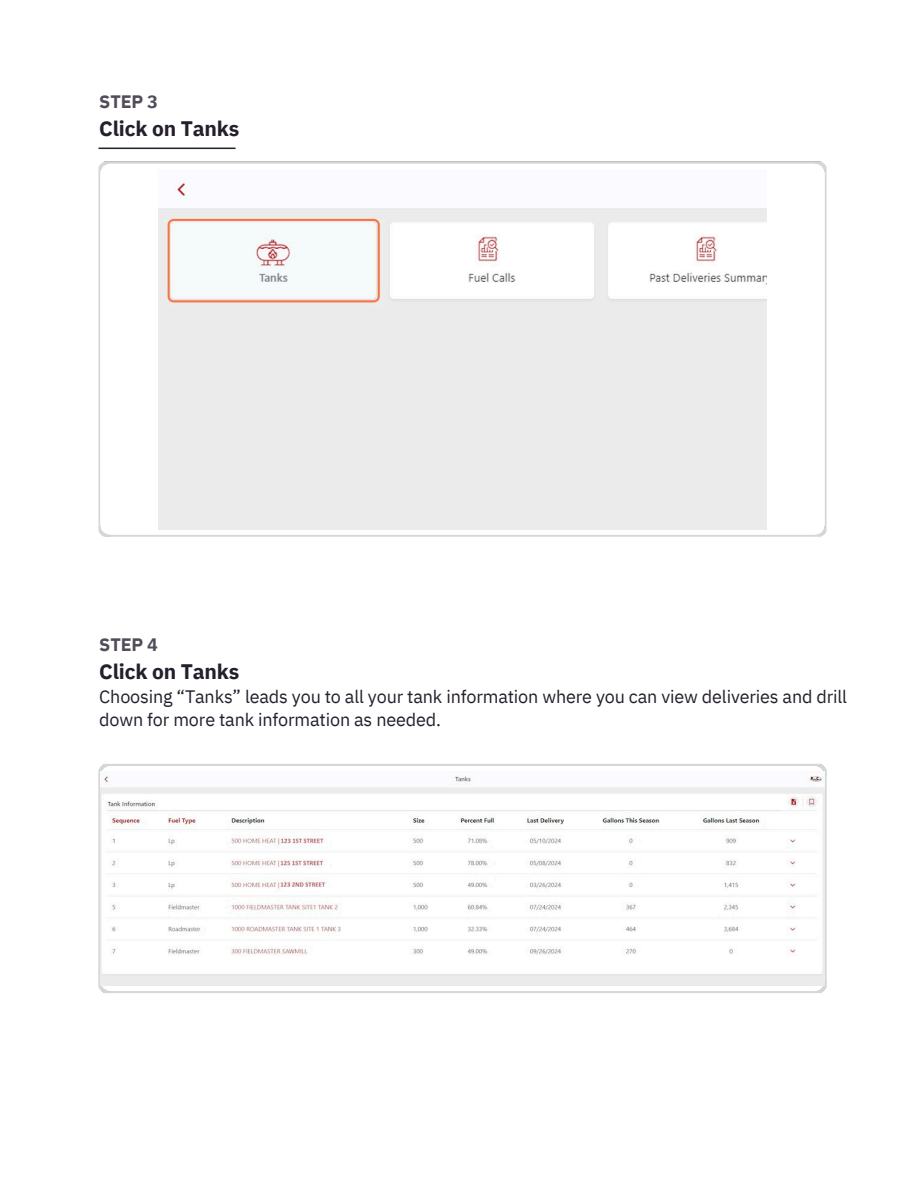
<style>
.page{position:relative;width:918px;height:1188px;background:#fff}
.page>*{position:absolute;margin:0;border:0;box-sizing:border-box;transform-origin:0 0}
.t1{font:700 21px "IBM Plex Sans";letter-spacing:-.01em;color:#251f2d}
.t2{font:18px/22.5px "IBM Plex Sans";letter-spacing:-.01em;color:#251f2d}
.t3{font:700 18px "IBM Plex Sans";letter-spacing:-.01em;color:#524d59}
</style>
<div class="page">
<img style="left:98px;top:147px;width:729px;height:390px">
<img style="left:158px;top:169px;width:609px;height:360px">
<img style="left:98px;top:764px;width:729px;height:229px">
<img style="left:101px;top:772px;width:723px;height:213px">
<p class="t3" style="left:99px;top:90px;width:60px">STEP 3</p>
<p class="t1" style="left:99px;top:115px;width:142px">Click on Tanks</p>
<p class="t3" style="left:99px;top:632px;width:60px">STEP 4</p>
<p class="t1" style="left:99px;top:657px;width:142px">Click on Tanks</p>
<p class="t2" style="left:99px;top:685px;width:749px">Choosing “Tanks” leads you to all your tank information where you can view deliveries and drill down for more tank information as needed.</p>
</div>
